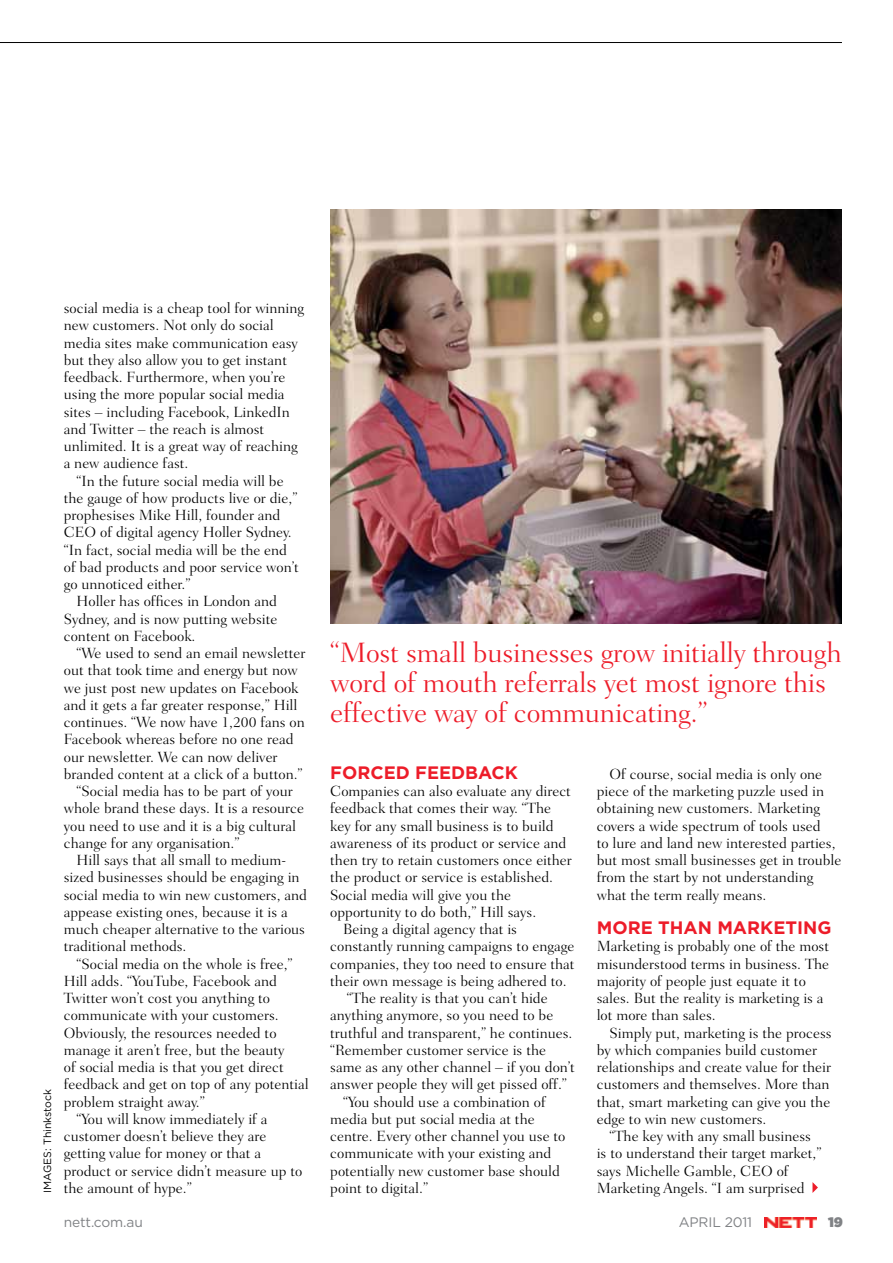
<style>
.page{position:relative;width:893px;height:1263px;background:#fff}
.page>*{position:absolute;margin:0;border:0;box-sizing:border-box;transform-origin:0 0}
.t1{font:300 28.5px/30px "Fairfield LT Std";letter-spacing:-.01em;color:#ed1c29}
.t2{font:700 18px "Gotham";color:#ed1c29}
.t3{font:300 15px/17.2px "Fairfield LT Std";color:#000}
.t4{font:13.8px "Gotham";letter-spacing:-.01em;color:#808285}
.t5{font:900 13.8px "Gotham";color:#808285}
.t6{font:10.5px "Gotham";color:#000}
</style>
<div class="page">
<svg style="left:812px;top:1182px;width:6px;height:11px"></svg>
<img style="left:330px;top:210px;width:512px;height:414px">
<img style="left:764px;top:1217px;width:52px;height:10px">
<svg style="left:0;top:42px;width:842px;height:1px"></svg>
<p class="t6" style="left:41px;top:1193px;width:106px;rotate:-90deg">I MAGES: Thinkstock</p>
<p class="t3" style="left:64px;top:300px;width:242px">social media is a cheap tool for winning new customers. Not only do social media sites make communication easy but they also allow you to get instant feedback. Furthermore, when you’re using the more popular social media sites – including Facebook, LinkedIn and Twitter – the reach is almost unlimited. It is a great way of reaching a new audience fast.</p>
<p class="t3" style="left:64px;top:472px;width:236px;text-indent:13px">“In the future social media will be the gauge of how products live or die,” prophesises Mike Hill, founder and CEO of digital agency Holler Sydney. “In fact, social media will be the end of bad products and poor service won’t go unnoticed either.”</p>
<p class="t3" style="left:64px;top:593px;width:215px;text-align:justify;text-indent:13px">Holler has offices in London and Sydney, and is now putting website content on Facebook.</p>
<p class="t3" style="left:77px;top:645px;width:230px">“We used to send an email newsletter</p>
<p class="t3" style="left:64px;top:662px;width:235px">out that took time and energy but now</p>
<p class="t3" style="left:64px;top:679px;width:236px">we just post new updates on Facebook</p>
<p class="t3" style="left:64px;top:696px;width:235px">and it gets a far greater response,” Hill</p>
<p class="t3" style="left:64px;top:714px;width:243px">continues. “We now have 1,200 fans on</p>
<p class="t3" style="left:64px;top:731px;width:231px">Facebook whereas before no one read</p>
<p class="t3" style="left:64px;top:748px;width:215px">our newsletter. We can now deliver</p>
<p class="t3" style="left:64px;top:765px;width:240px">branded content at a click of a button.”</p>
<p class="t3" style="left:77px;top:783px;width:218px">“Social media has to be part of your</p>
<p class="t3" style="left:64px;top:800px;width:242px">whole brand these days. It is a resource</p>
<p class="t3" style="left:64px;top:817px;width:234px">you need to use and it is a big cultural</p>
<p class="t3" style="left:64px;top:834px;width:177px">change for any organisation.”</p>
<p class="t3" style="left:77px;top:852px;width:211px">Hill says that all small to medium-</p>
<p class="t3" style="left:64px;top:869px;width:237px">sized businesses should be engaging in</p>
<p class="t3" style="left:64px;top:886px;width:245px">social media to win new customers, and</p>
<p class="t3" style="left:64px;top:903px;width:226px">appease existing ones, because it is a</p>
<p class="t3" style="left:64px;top:921px;width:243px">much cheaper alternative to the various</p>
<p class="t3" style="left:64px;top:938px;width:124px">traditional methods.</p>
<p class="t3" style="left:77px;top:955px;width:218px">“Social media on the whole is free,”</p>
<p class="t3" style="left:64px;top:972px;width:215px">Hill adds. “YouTube, Facebook and</p>
<p class="t3" style="left:64px;top:990px;width:208px">Twitter won’t cost you anything to</p>
<p class="t3" style="left:64px;top:1007px;width:216px">communicate with your customers.</p>
<p class="t3" style="left:64px;top:1024px;width:214px">Obviously, the resources needed to</p>
<p class="t3" style="left:64px;top:1041px;width:222px">manage it aren’t free, but the beauty</p>
<p class="t3" style="left:64px;top:1059px;width:221px">of social media is that you get direct</p>
<p class="t3" style="left:64px;top:1076px;width:246px">feedback and get on top of any potential</p>
<p class="t3" style="left:64px;top:1093px;width:143px">problem straight away.”</p>
<p class="t3" style="left:77px;top:1110px;width:193px">“You will know immediately if a</p>
<p class="t3" style="left:64px;top:1128px;width:204px">customer doesn’t believe they are</p>
<p class="t3" style="left:64px;top:1145px;width:199px">getting value for money or that a</p>
<p class="t3" style="left:64px;top:1162px;width:240px">product or service didn’t measure up to</p>
<p class="t3" style="left:64px;top:1179px;width:130px">the amount of hype.”</p>
<h1 class="t1" style="left:330px;top:637px;width:513px">“Most small businesses grow initially through word of mouth referrals yet most ignore this effective way of communicating.”</h1>
<p class="t3" style="left:597px;top:765px;width:246px;text-indent:13px">Of course, social media is only one piece of the marketing puzzle used in obtaining new customers. Marketing covers a wide spectrum of tools used<br>to lure and land new interested parties, but most small businesses get in trouble from the start by not understanding what the term really means.</p>
<p class="t2" style="left:597px;top:916px;width:234px">MORE THAN MARKETING</p>
<p class="t3" style="left:597px;top:938px;width:234px">Marketing is probably one of the most misunderstood terms in business. The majority of people just equate it to sales. But the reality is marketing is a lot more than sales.</p>
<p class="t3" style="left:597px;top:1024px;width:236px;text-indent:13px">Simply put, marketing is the process by which companies build customer relationships and create value for their customers and themselves. More than that, smart marketing can give you the edge to win new customers.</p>
<p class="t3" style="left:597px;top:1128px;width:226px;text-indent:13px">“The key with any small business is to understand their target market,” says Michelle Gamble, CEO of</p>
<p class="t2" style="left:330px;top:761px;width:189px">FORCED FEEDBACK</p>
<p class="t3" style="left:330px;top:783px;width:242px">Companies can also evaluate any direct</p>
<p class="t3" style="left:330px;top:800px;width:222px">feedback that comes their way. “The</p>
<p class="t3" style="left:330px;top:817px;width:225px">key for any small business is to build</p>
<p class="t3" style="left:330px;top:834px;width:238px">awareness of its product or service and</p>
<p class="t3" style="left:330px;top:852px;width:243px">then try to retain customers once either</p>
<p class="t3" style="left:330px;top:869px;width:224px">the product or service is established.</p>
<p class="t3" style="left:330px;top:886px;width:182px">Social media will give you the</p>
<p class="t3" style="left:330px;top:903px;width:208px">opportunity to do both,” Hill says.</p>
<p class="t3" style="left:343px;top:921px;width:176px">Being a digital agency that is</p>
<p class="t3" style="left:330px;top:938px;width:246px">constantly running campaigns to engage</p>
<p class="t3" style="left:330px;top:955px;width:246px">companies, they too need to ensure that</p>
<p class="t3" style="left:330px;top:972px;width:238px">their own message is being adhered to.</p>
<p class="t3" style="left:347px;top:990px;width:202px">“The reality is that you can’t hide</p>
<p class="t3" style="left:330px;top:1007px;width:224px">anything anymore, so you need to be</p>
<p class="t3" style="left:330px;top:1024px;width:244px">truthful and transparent,” he continues.</p>
<p class="t3" style="left:330px;top:1041px;width:217px">“Remember customer service is the</p>
<p class="t3" style="left:330px;top:1059px;width:246px">same as any other channel – if you don’t</p>
<p class="t3" style="left:330px;top:1076px;width:238px">answer people they will get pissed off.”</p>
<p class="t3" style="left:343px;top:1093px;width:204px">“You should use a combination of</p>
<p class="t3" style="left:330px;top:1110px;width:206px">media but put social media at the</p>
<p class="t3" style="left:330px;top:1128px;width:237px">centre. Every other channel you use to</p>
<p class="t3" style="left:330px;top:1145px;width:223px">communicate with your existing and</p>
<p class="t3" style="left:330px;top:1162px;width:231px">potentially new customer base should</p>
<p class="t3" style="left:330px;top:1179px;width:99px">point to digital.”</p>
<p class="t3" style="left:597px;top:1179px;width:209px">Marketing Angels. “I am surprised</p>
<p class="t4" style="left:64px;top:1213px;width:81px">nett.com.au</p>
<p class="t4" style="left:679px;top:1213px;width:75px">april 2011</p>
<p class="t5" style="left:828px;top:1212px;width:16px">19</p>
</div>
